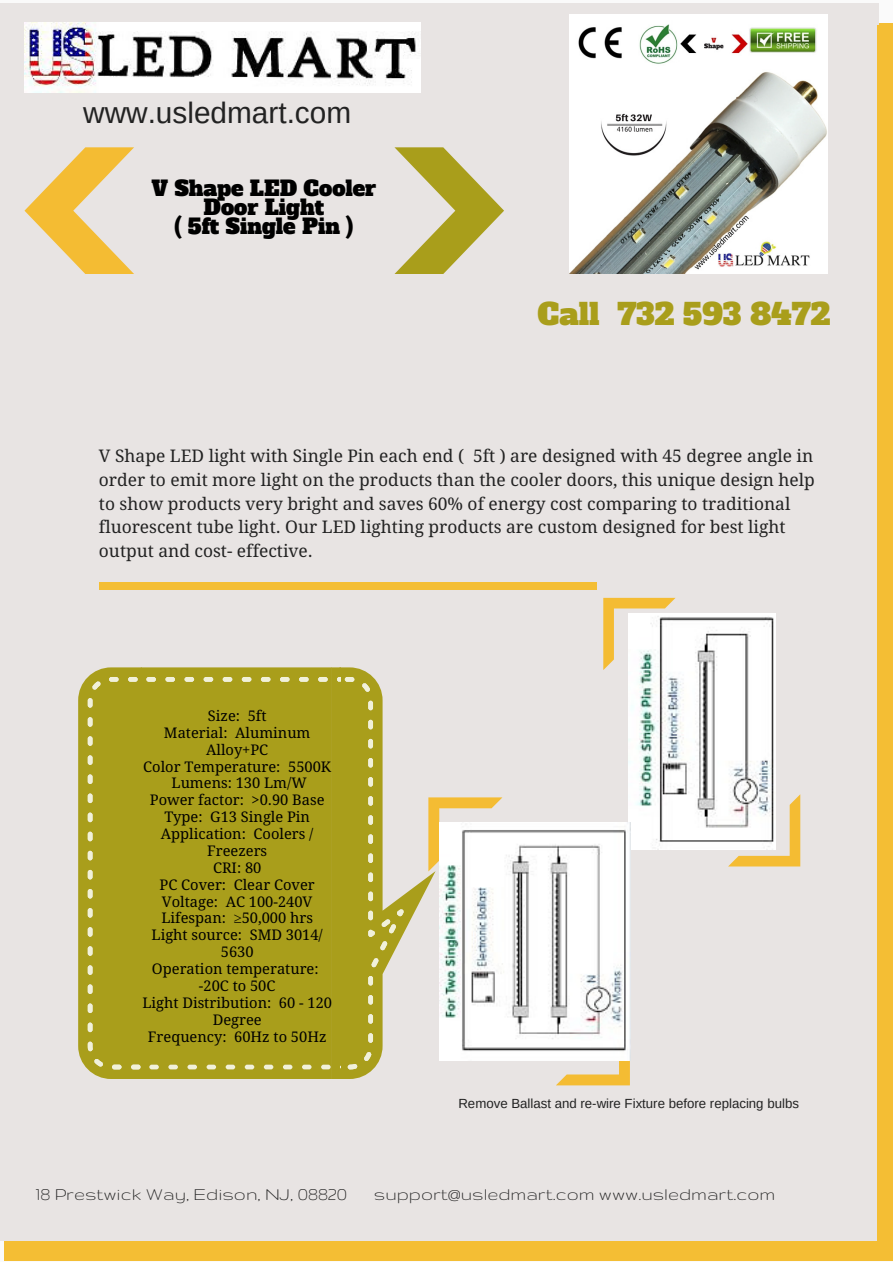
<style>
.page{position:relative;width:893px;height:1263px;background:#fff}
.page>*{position:absolute;margin:0;border:0;box-sizing:border-box;transform-origin:0 0}
.t1{font:29.7px "Arimo";color:#222}
.t2{font:29.7px "Alfa Slab One";color:#a99e1b}
.t3{font:21.15px/19px "Alfa Slab One";color:#000;text-align:center}
.t4{font:19.8px "Gruppo";color:#222}
.t5{font:17.4px/23.5px "Droid Serif";color:#222}
.t6{font:14.7px/16.8px "Droid Serif";color:#000;text-align:center}
.t7{font:13.2px "Arimo";color:#222}
.s1{font-family:"Tinos"}
</style>
<div class="page">
<div style="left:4px;top:1239px;width:874px;height:21px;background:#f4be34"></div>
<div style="left:877px;top:1239px;width:15px;height:21px;background:#f4be34"></div>
<div style="left:0;top:23px;width:5px;height:1217px;background:#e8e4e3"></div>
<div style="left:4px;top:23px;width:874px;height:1217px;background:#e8e4e3"></div>
<div style="left:877px;top:23px;width:15px;height:1217px;background:#f4be34"></div>
<div style="left:0;top:3px;width:5px;height:21px;background:#e8e4e3"></div>
<div style="left:4px;top:3px;width:874px;height:21px;background:#e8e4e3"></div>
<div style="left:99px;top:581px;width:497px;height:8px;background:#f4be34"></div>
<svg style="left:78px;top:667px;width:63px;height:411px;background:#ada227"></svg>
<hr style="left:109px;top:677px;width:10px;height:4px;background:#f1f1d9;border-radius:2px">
<hr style="left:128px;top:677px;width:10px;height:4px;background:#f1f1d9;border-radius:2px">
<div style="left:141px;top:667px;width:190px;height:411px;background:#a99e1b"></div>
<hr style="left:146px;top:677px;width:10px;height:4px;background:#f1f1d9;border-radius:2px">
<hr style="left:184px;top:677px;width:10px;height:4px;background:#f1f1d9;border-radius:2px">
<hr style="left:165px;top:677px;width:10px;height:4px;background:#f1f1d9;border-radius:2px">
<svg style="left:204px;top:677px;width:9px;height:4px"></svg>
<svg style="left:261px;top:677px;width:9px;height:4px"></svg>
<svg style="left:242px;top:677px;width:9px;height:4px"></svg>
<svg style="left:299px;top:677px;width:9px;height:4px"></svg>
<svg style="left:280px;top:677px;width:9px;height:4px"></svg>
<svg style="left:223px;top:677px;width:9px;height:4px"></svg>
<hr style="left:318px;top:677px;width:10px;height:4px;background:#f1f1d9;border-radius:2px">
<img style="left:25px;top:22px;width:395px;height:70px">
<svg style="left:394px;top:147px;width:110px;height:126px"></svg>
<svg style="left:24px;top:147px;width:110px;height:126px"></svg>
<svg style="left:331px;top:667px;width:171px;height:411px"></svg>
<svg style="left:556px;top:1060px;width:74px;height:25px"></svg>
<svg style="left:603px;top:598px;width:72px;height:72px"></svg>
<svg style="left:728px;top:794px;width:72px;height:72px"></svg>
<img style="left:628px;top:613px;width:147px;height:236px">
<img style="left:440px;top:822px;width:191px;height:238px">
<img style="left:569px;top:15px;width:258px;height:258px">
<h1 class="t1" style="left:83px;top:96px;width:269px">www.usledmart.com</h1>
<p class="t3" style="left:152px;top:179px;width:226px">V Shape LED Cooler<br>Door Light<br>( 5ft Single Pin )</p>
<h1 class="t2" style="left:537px;top:294px;width:294px">Call 732 593 8472</h1>
<p class="t5" style="left:99px;top:444px;width:717px">V Shape LED light with Single Pin each end ( 5ft ) are designed with 45 degree angle in order to emit more light on the products than the cooler doors, this unique design help to show products very bright and saves 60% of energy cost comparing to traditional fluorescent tube light. Our LED lighting products are custom designed for best light output and cost- effective.</p>
<p class="t6" style="left:142px;top:707px;width:191px">Size: 5ft<br>Material: Aluminum<br>Alloy+PC<br>Color Temperature: 5500K<br>Lumens: 130 Lm/W<br>Power factor: &gt;0.90 Base<br>Type: G13 Single Pin<br>Application: Coolers /<br>Freezers<br>CRI: 80<br>PC Cover: Clear Cover<br>Voltage: AC 100-240V<br>Lifespan: <span class="s1">≥</span>50,000 hrs<br>Light source: SMD 3014/<br>5630<br>Operation temperature: -20C to 50C<br>Light Distribution: 60 - 120<br>Degree<br>Frequency: 60Hz to 50Hz</p>
<p class="t7" style="left:458px;top:1095px;width:342px">Remove Ballast and re-wire Fixture before replacing bulbs</p>
<p class="t4" style="left:36px;top:1184px;width:313px">18 Prestwick Way, Edison, NJ, 08820</p>
<p class="t4" style="left:374px;top:1184px;width:402px">support@usledmart.com www.usledmart.com</p>
</div>
